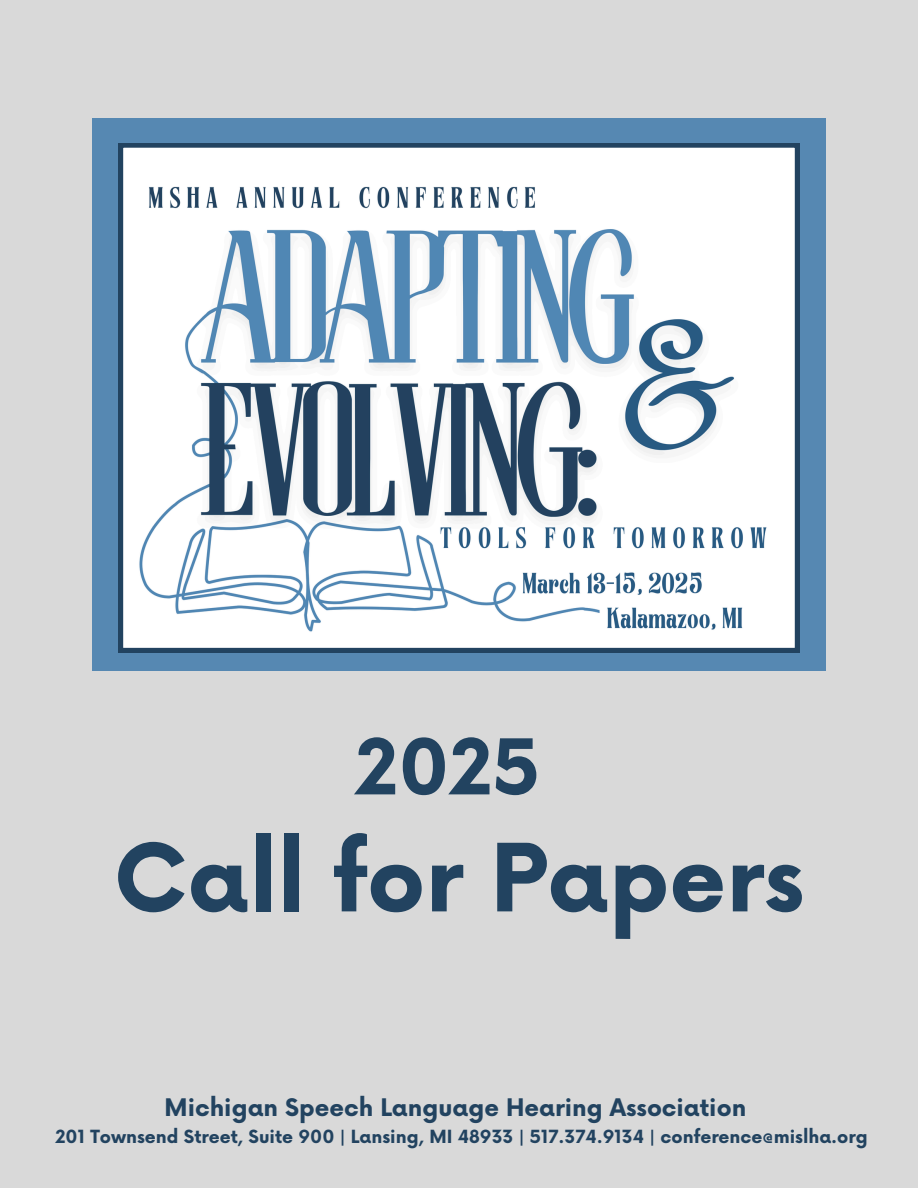
<style>
.page{position:relative;width:918px;height:1188px;background:#d9d9d9}
.page>*{position:absolute;margin:0;border:0;box-sizing:border-box;transform-origin:0 0}
.t1{font:700 91.5px "Now";color:#224360}
.t2{font:700 75px "Now";color:#224360}
.t3{font:700 23.55px "Now";color:#224360}
.t4{font:700 17.7px "Now";color:#224360}
</style>
<div class="page">
<div style="left:92px;top:119px;width:733px;height:552px;background:#5688b2"></div>
<svg style="left:119px;top:143px;width:680px;height:509px;background:#d1dae2"></svg>
<p class="t2" style="left:355px;top:727px;width:186px">2025</p>
<p class="t1" style="left:114px;top:829px;width:692px">Call for Papers</p>
<h1 class="t3" style="left:165px;top:1095px;width:583px">Michigan Speech Language Hearing Association</h1>
<p class="t4" style="left:55px;top:1127px;width:814px">201 Townsend Street, Suite 900 | Lansing, MI 48933 | 517.374.9134 | conference@mislha.org</p>
</div>
